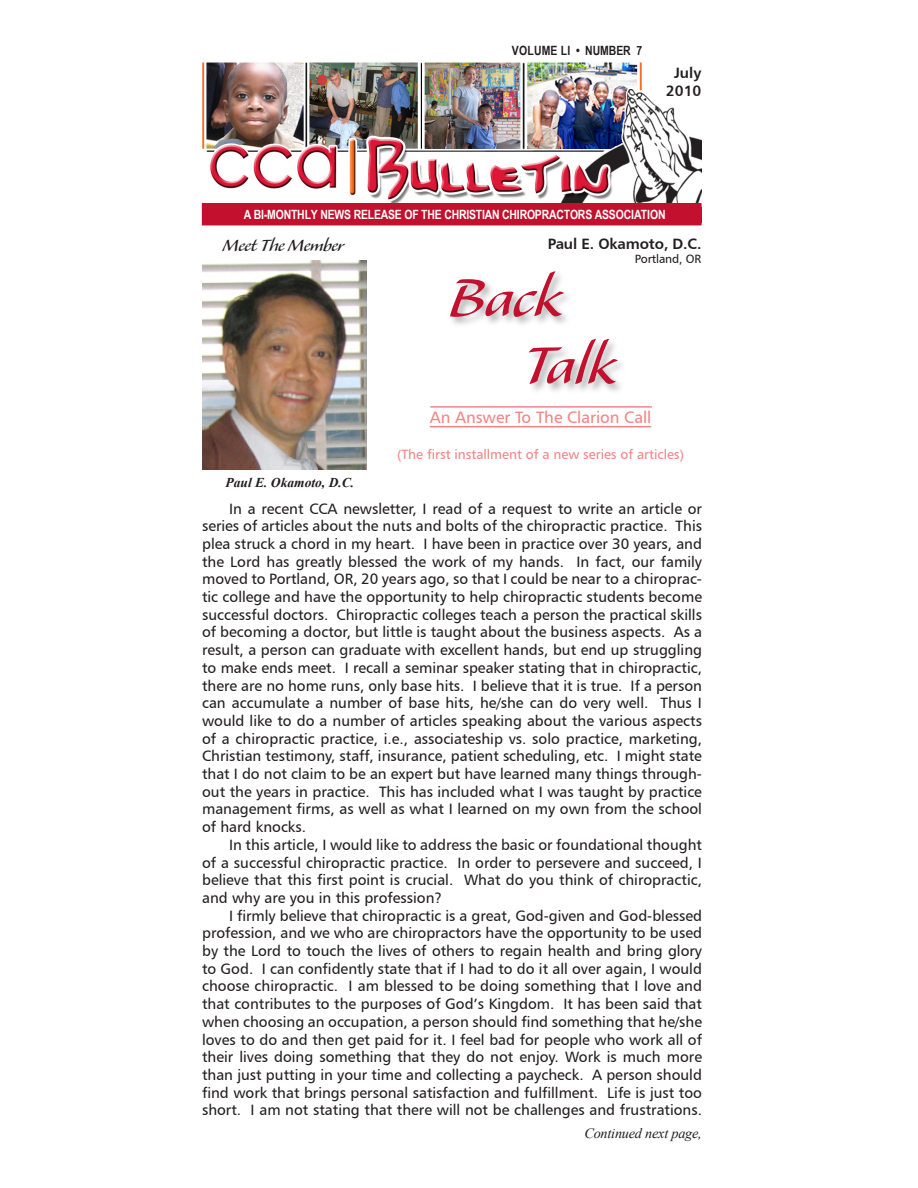
<style>
.page{position:relative;width:918px;height:1188px;background:#fff}
.page>*{position:absolute;margin:0;border:0;box-sizing:border-box;transform-origin:0 0}
.t1{font:67.5px "Alexa";letter-spacing:-.015em;color:#c3102e}
.t2{font:21px "Alexa";letter-spacing:-.03em;color:#231f20}
.t3{font:16.5px "Humanist 777 BT Roman B";color:#f38485}
.t4{font:15px/17.7px "Humanist 777 BT Roman B";color:#231f20;text-align:justify}
.t5{font:15px "Humanist 777 BT Bold B";letter-spacing:-.01em;color:#231f20}
.t6{font:italic 14.25px "Times New Roman";letter-spacing:-.015em;color:#231f20}
.t7{font:13.5px "Humanist 777 BT Roman B";color:#f38485}
.t8{font:italic 700 13.5px "Times New Roman";color:#231f20}
.t9{font:700 12.75px "Arial Narrow";letter-spacing:-.015em;color:#fff}
.t10{font:700 12.75px "Arial Narrow";letter-spacing:.015em;color:#231f20}
.t11{font:12px "Humanist 777 BT Roman B";letter-spacing:-.01em;color:#231f20}
.s1{font-size:15px}
</style>
<div class="page">
<img style="left:202px;top:261px;width:165px;height:208px">
<div style="left:448px;top:269px;width:180px;height:126px;background:#231f20;opacity:.35"></div>
<img style="left:201px;top:62px;width:500px;height:146px">
<div style="left:202px;top:204px;width:499px;height:21px;background:#c3102e"></div>
<div style="left:202px;top:203px;width:499px;height:22px;border:1px solid #c3102e"></div>
<hr style="left:430px;top:426px;width:221px;height:1px;background:#f38485">
<hr style="left:430px;top:406px;width:222px;height:2px;background:#f38485">
<p class="t10" style="left:512px;top:41px;width:132px">VOLUME LI • NUMBER 7</p>
<p class="t5" style="left:674px;top:64px;width:29px">July</p>
<p class="t5" style="left:666px;top:82px;width:37px">2010</p>
<p class="t9" style="left:244px;top:205px;width:423px">A BI-MONTHLY NEWS RELEASE OF THE CHRISTIAN CHIROPRACTORS ASSOCIATION</p>
<p class="t2" style="left:222px;top:235px;width:123px">Meet The Member</p>
<p class="t8" style="left:226px;top:473px;width:130px">Paul E. Okamoto, D.C.</p>
<p class="t5" style="left:548px;top:234px;width:155px">Paul E. Okamoto, D.C.</p>
<p class="t11" style="left:635px;top:252px;width:68px">Portland, OR</p>
<p class="t1" style="left:448px;top:265px;width:116px">Back</p>
<p class="t1" style="left:521px;top:333px;width:97px">Talk</p>
<p class="t3" style="left:430px;top:407px;width:223px">An Answer To The Clarion Call</p>
<p class="t7" style="left:397px;top:445px;width:288px">(The first installment of a new series of articles)</p>
<p class="t4" style="left:202px;top:499px;width:501px;text-indent:27px">In a recent CCA newsletter, I read of a request to write an article or series of articles about the nuts and bolts of the chiropractic practice. This plea struck a chord in my heart. I have been in practice over 30 years, and the Lord has greatly blessed the work of my hands. In fact, our family moved to Portland, OR, 20 years ago, so that I could be near to a chiroprac&shy;tic college and have the opportunity to help chiropractic students become successful doctors. Chiropractic colleges teach a person the practical skills of becoming a doctor, but little is taught about the business aspects. As a result, a person can graduate with excellent hands, but end up struggling to make ends meet. I recall a seminar speaker stating that in chiropractic, there are no home runs, only base hits. I believe that it is true. If a person can accumulate a number of base hits, he/she can do very well. Thus I would like to do a number of articles speaking about the various aspects of a chiropractic practice, i.e., associateship vs. solo practice, marketing, Christian testimony, staff, insurance, patient scheduling, etc. I might state that I do not claim to be an expert but have learned many things through&shy;out the years in practice. This has included what I was taught by practice management firms, as well as what I learned on my own from the school of hard knocks.</p>
<p class="t4" style="left:202px;top:835px;width:501px;text-indent:27px">In this article, I would like to address the basic or foundational thought of a successful chiropractic practice. In order to persevere and succeed, I believe that this first point is crucial. What do you think of chiropractic, and why are you in this profession?</p>
<p class="t4" style="left:202px;top:906px;width:501px;text-indent:27px">I firmly believe that chiropractic is a great, God-given and God-blessed profession, and we who are chiropractors have the opportunity to be used by the Lord to touch the lives of others to regain health and bring glory to God. I can confidently state that if I had to do it all over again, I would choose chiropractic. I am blessed to be doing something that I love and that contributes to the purposes of God’s Kingdom. It has been said that when choosing an occupation, a person should find something that he/she loves to do and then get paid for it. I feel bad for people who work all of their lives doing something that they do not enjoy. Work is much more than just putting in your time and collecting a paycheck. A person should find work that brings personal satisfaction and fulfillment. Life is just too short. I am not stating that there will not be challenges and frustrations.</p>
<p class="t6" style="left:584px;top:1124px;width:119px">Continued next page<span class="s1">,</span></p>
</div>
